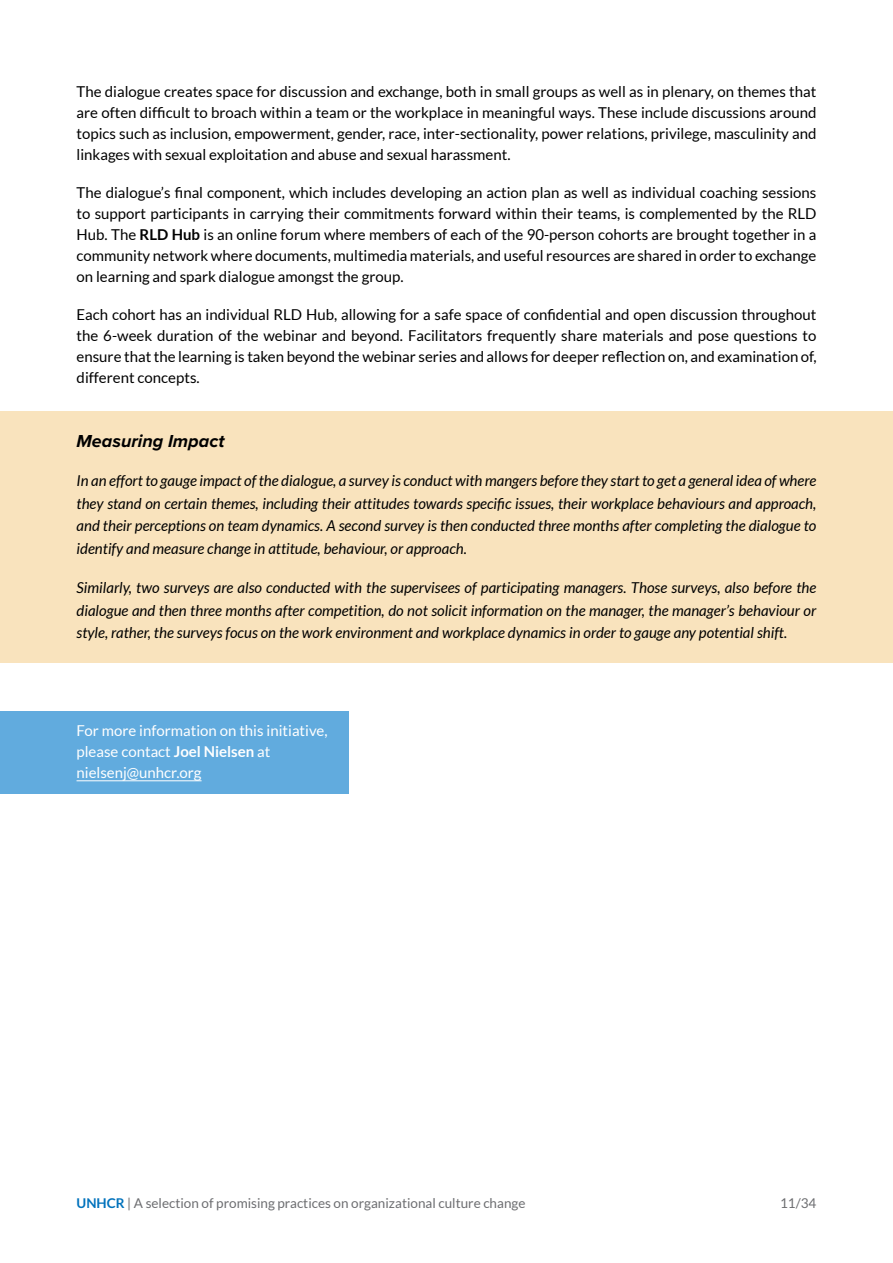
<style>
.page{position:relative;width:893px;height:1263px;background:#fff}
.page>*{position:absolute;margin:0;border:0;box-sizing:border-box;transform-origin:0 0}
.t1{font:italic 700 18px "Proxima Nova";color:#000}
.t2{font:15px/21px "Lato";color:#000;text-align:justify}
.t3{font:italic 15px/22.5px "Lato";color:#000;text-align:justify}
.t4{font:15px/21px "Lato";color:#fff}
.t5{font:13.5px "Lato";color:#6d6e71}
.s1{font-weight:700}
.s2{font-weight:700;color:#0072bc}
</style>
<div class="page">
<div style="left:0;top:411px;width:893px;height:61px;background:#f9e3bd"></div>
<div style="left:0;top:453px;width:893px;height:125px;background:#f9e3bd"></div>
<div style="left:0;top:560px;width:893px;height:102px;background:#f9e3bd"></div>
<div style="left:0;top:711px;width:349px;height:82px;background:#61abde"></div>
<hr style="left:77px;top:780px;width:125px;height:1px;background:#fff">
<p class="t2" style="left:77px;top:81px;width:741px">The dialogue creates space for discussion and exchange, both in small groups as well as in plenary, on themes that are often difficult to broach within a team or the workplace in meaningful ways. These include discussions around topics such as inclusion, empowerment, gender, race, inter-sectionality, power relations, privilege, masculinity and linkages with sexual exploitation and abuse and sexual harassment.</p>
<p class="t2" style="left:77px;top:182px;width:741px">The dialogue’s final component, which includes developing an action plan as well as individual coaching sessions to support participants in carrying their commitments forward within their teams, is complemented by the RLD Hub. The <span class="s1">RLD Hub</span> is an online forum where members of each of the 90-person cohorts are brought together in a community network where documents, multimedia materials, and useful resources are shared in order to exchange on learning and spark dialogue amongst the group.</p>
<p class="t2" style="left:77px;top:304px;width:741px">Each cohort has an individual RLD Hub, allowing for a safe space of confidential and open discussion throughout the 6-week duration of the webinar and beyond. Facilitators frequently share materials and pose questions to ensure that the learning is taken beyond the webinar series and allows for deeper reflection on, and examination of, different concepts.</p>
<p class="t1" style="left:77px;top:427px;width:149px">Measuring Impact</p>
<p class="t3" style="left:77px;top:470px;width:741px">In an effort to gauge impact of the dialogue, a survey is conduct with mangers before they start to get a general idea of where they stand on certain themes, including their attitudes towards specific issues, their workplace behaviours and approach, and their perceptions on team dynamics. A second survey is then conducted three months after completing the dialogue to identify and measure change in attitude, behaviour, or approach.</p>
<p class="t3" style="left:77px;top:577px;width:741px">Similarly, two surveys are also conducted with the supervisees of participating managers. Those surveys, also before the dialogue and then three months after competition, do not solicit information on the manager, the manager’s behaviour or style, rather, the surveys focus on the work environment and workplace dynamics in order to gauge any potential shift.</p>
<p class="t4" style="left:77px;top:720px;width:253px">For more information on this initiative, please contact <span class="s1">Joel Nielsen</span> at nielsenj@unhcr.org</p>
<p class="t5" style="left:77px;top:1195px;width:450px"><span class="s2">UNHCR</span> | A selection of promising practices on organizational culture change</p>
<p class="t5" style="left:780px;top:1195px;width:38px">11/34</p>
</div>
